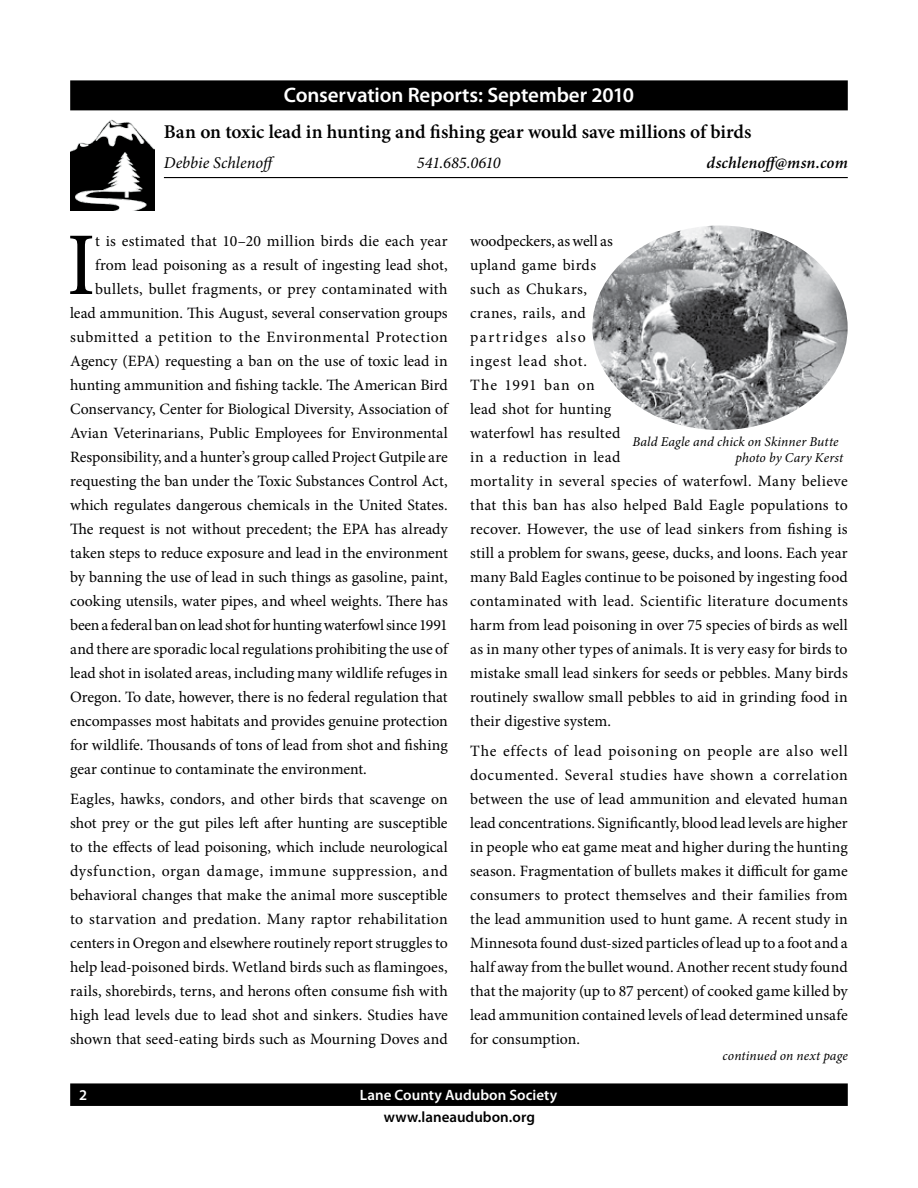
<style>
.page{position:relative;width:918px;height:1188px;background:#fff}
.page>*{position:absolute;margin:0;border:0;box-sizing:border-box;transform-origin:0 0}
.t1{font:500 89.55px "Minion Pro";color:#000;scale:.9 1}
.t2{font:600 21px "Myriad Pro";letter-spacing:-.005em;color:#fff}
.t3{font:600 19.5px "Minion Pro";letter-spacing:-.005em;color:#000}
.t4{font:italic 16.5px "Minion Pro";color:#000}
.t5{font:italic 600 16.5px "Minion Pro";letter-spacing:.005em;color:#000}
.t6{font:15.75px/24px "Minion Pro";letter-spacing:.005em;color:#000;text-align:justify}
.t7{font:15.75px "Minion Pro";letter-spacing:-.02em;color:#000}
.t8{font:15.75px "Minion Pro";letter-spacing:.035em;color:#000}
.t9{font:600 15px "Myriad Pro";color:#fff}
.t10{font:600 15px "Myriad Pro";letter-spacing:.005em;color:#000}
.t11{font:italic 13.5px/16.2px "Minion Pro";letter-spacing:.01em;color:#000}
</style>
<div class="page">
<div style="left:70px;top:1083px;width:778px;height:23px;background:#000"></div>
<img style="left:70px;top:110px;width:85px;height:101px">
<div style="left:70px;top:80px;width:778px;height:30px;background:#000"></div>
<hr style="left:164px;top:177px;width:684px;height:1px;background:#000">
<img style="left:592px;top:225px;width:256px;height:205px">
<h2 class="t2" style="left:284px;top:82px;width:352px">Conservation Reports: September 2010</h2>
<p class="t3" style="left:164px;top:118px;width:589px">Ban on toxic lead in hunting and fishing gear would save millions of birds</p>
<p class="t4" style="left:164px;top:151px;width:115px">Debbie Schlenoff</p>
<p class="t4" style="left:417px;top:151px;width:85px">541.685.0610</p>
<p class="t5" style="left:707px;top:151px;width:143px">dschlenoff@msn.com</p>
<h1 class="t1" style="left:67px;top:205px;width:33px">I</h1>
<p class="t6" style="left:95px;top:229px;width:354px">t is estimated that 10–20 million birds die each year</p>
<p class="t6" style="left:95px;top:253px;width:354px">from lead poisoning as a result of ingesting lead shot,</p>
<p class="t6" style="left:95px;top:277px;width:354px">bullets, bullet fragments, or prey contaminated with</p>
<p class="t6" style="left:70px;top:301px;width:379px">lead ammunition. This August, several conservation groups</p>
<p class="t8" style="left:70px;top:326px;width:379px">submitted a petition to the Environmental Protection</p>
<p class="t6" style="left:70px;top:349px;width:379px">Agency (EPA) requesting a ban on the use of toxic lead in</p>
<p class="t6" style="left:70px;top:373px;width:379px">hunting ammunition and fishing tackle. The American Bird</p>
<p class="t6" style="left:70px;top:397px;width:379px">Conservancy, Center for Biological Diversity, Association of</p>
<p class="t6" style="left:70px;top:421px;width:379px">Avian Veterinarians, Public Employees for Environmental</p>
<p class="t6" style="left:70px;top:445px;width:379px">Responsibility, and a hunter’s group called Project Gutpile are</p>
<p class="t6" style="left:70px;top:469px;width:379px">requesting the ban under the Toxic Substances Control Act,</p>
<p class="t6" style="left:70px;top:493px;width:379px">which regulates dangerous chemicals in the United States.</p>
<p class="t6" style="left:70px;top:517px;width:379px">The request is not without precedent; the EPA has already</p>
<p class="t6" style="left:70px;top:541px;width:379px">taken steps to reduce exposure and lead in the environment</p>
<p class="t6" style="left:70px;top:565px;width:379px">by banning the use of lead in such things as gasoline, paint,</p>
<p class="t6" style="left:70px;top:589px;width:379px">cooking utensils, water pipes, and wheel weights. There has</p>
<p class="t7" style="left:70px;top:614px;width:379px">been a federal ban on lead shot for hunting waterfowl since 1991</p>
<p class="t6" style="left:70px;top:637px;width:379px">and there are sporadic local regulations prohibiting the use of</p>
<p class="t6" style="left:70px;top:661px;width:379px">lead shot in isolated areas, including many wildlife refuges in</p>
<p class="t6" style="left:70px;top:685px;width:379px">Oregon. To date, however, there is no federal regulation that</p>
<p class="t6" style="left:70px;top:709px;width:379px">encompasses most habitats and provides genuine protection</p>
<p class="t6" style="left:70px;top:733px;width:379px">for wildlife. Thousands of tons of lead from shot and fishing</p>
<p class="t6" style="left:70px;top:757px;width:298px">gear continue to contaminate the environment.</p>
<p class="t6" style="left:70px;top:787px;width:379px">Eagles, hawks, condors, and other birds that scavenge on shot prey or the gut piles left after hunting are susceptible to the effects of lead poisoning, which include neurological dysfunction, organ damage, immune suppression, and behavioral changes that make the animal more susceptible to starvation and predation. Many raptor rehabilitation centers in Oregon and elsewhere routinely report struggles to help lead-poisoned birds. Wetland birds such as flamingoes, rails, shorebirds, terns, and herons often consume fish with high lead levels due to lead shot and sinkers. Studies have shown that seed-eating birds such as Mourning Doves and</p>
<p class="t6" style="left:470px;top:229px;width:379px;text-align:left">woodpeckers, as well as<br>upland game birds<br>such as Chukars,<br>cranes, rails, and<br>partridges also<br>ingest lead shot.<br>The 1991 ban on<br>lead shot for hunting<br>waterfowl has resulted<br>in a reduction in lead<br>mortality in several species of waterfowl. Many believe that this ban has also helped Bald Eagle populations to recover. However, the use of lead sinkers from fishing is still a problem for swans, geese, ducks, and loons. Each year many Bald Eagles continue to be poisoned by ingesting food contaminated with lead. Scientific literature documents harm from lead poisoning in over 75 species of birds as well as in many other types of animals. It is very easy for birds to mistake small lead sinkers for seeds or pebbles. Many birds routinely swallow small pebbles to aid in grinding food in their digestive system.</p>
<p class="t6" style="left:470px;top:739px;width:379px">The effects of lead poisoning on people are also well documented. Several studies have shown a correlation between the use of lead ammunition and elevated human lead concentrations. Significantly, blood lead levels are higher in people who eat game meat and higher during the hunting season. Fragmentation of bullets makes it difficult for game consumers to protect themselves and their families from the lead ammunition used to hunt game. A recent study in Minnesota found dust-sized particles of lead up to a foot and a half away from the bullet wound. Another recent study found that the majority (up to 87 percent) of cooked game killed by lead ammunition contained levels of lead determined unsafe for consumption.</p>
<p class="t11" style="left:723px;top:1048px;width:127px">continued on next page</p>
<p class="t11" style="left:735px;top:434px;width:109px;text-indent:-103px">Bald Eagle and chick on Skinner Butte photo by Cary Kerst</p>
<p class="t9" style="left:79px;top:1085px;width:10px">2</p>
<p class="t9" style="left:360px;top:1085px;width:199px">Lane County Audubon Society</p>
<p class="t10" style="left:384px;top:1107px;width:153px">www.laneaudubon.org</p>
</div>
